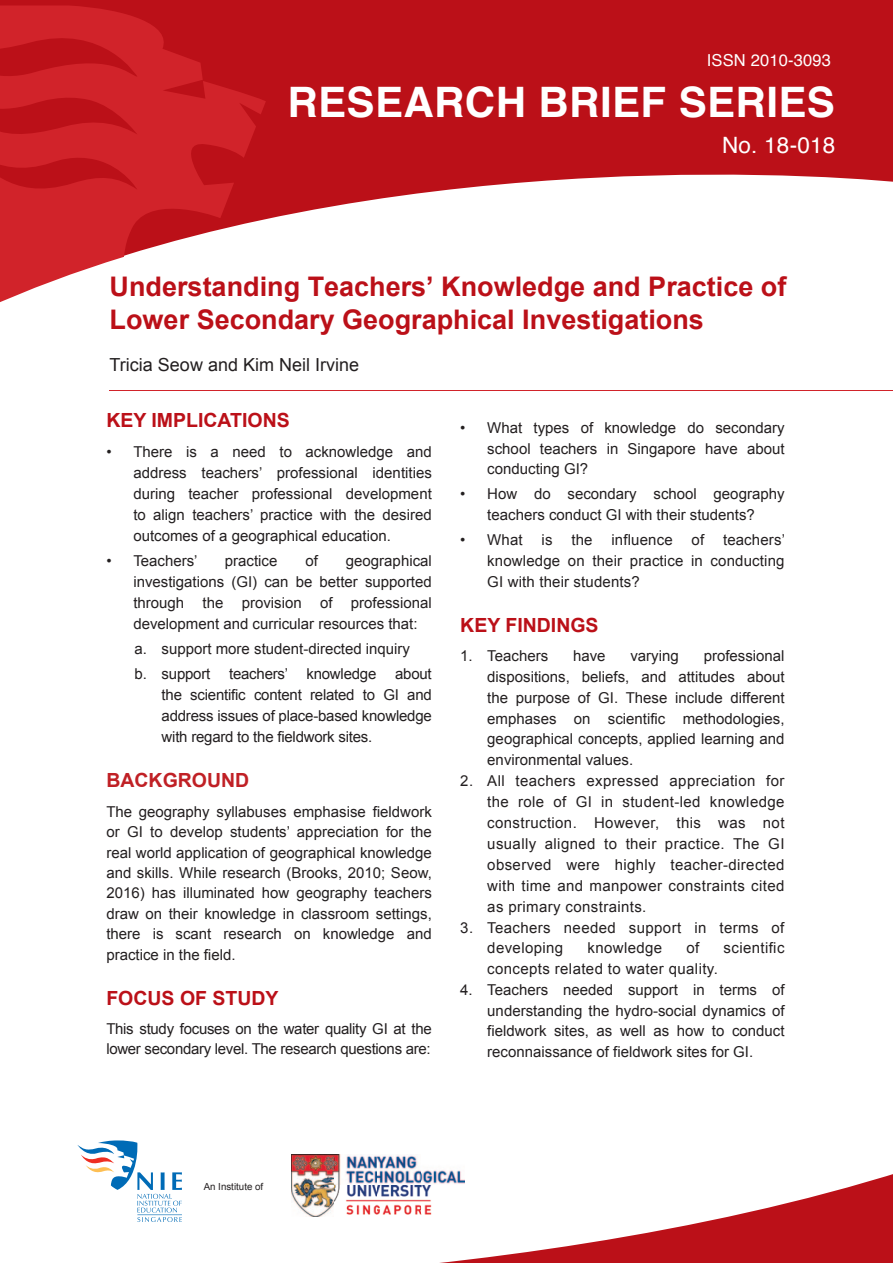
<style>
.page{position:relative;width:893px;height:1263px;background:#fff}
.page>*{position:absolute;margin:0;border:0;box-sizing:border-box;transform-origin:0 0}
.t1{font:700 42px "Helvetica";letter-spacing:.01em;color:#fff}
.t2{font:700 27px/33px "Arial";color:#bb1018}
.t3{font:22.5px "Helvetica";letter-spacing:.01em;color:#fff}
.t4{font:700 19.5px "Arial";color:#bb1018}
.t5{font:700 19.5px "Arial";color:#c02025}
.t6{font:18px "Arial";color:#231f20}
.t7{font:16.5px "Helvetica";letter-spacing:.01em;color:#fff}
.t8{font:15px/21px "Arial";color:#231f20;text-align:justify}
.t9{font:15px/20.7px "Arial";letter-spacing:.025em;color:#231f20}
.t10{font:15px/20.4px "Arial";letter-spacing:-.02em;color:#231f20}
.t11{font:9.75px "Arial";color:#231f20}
</style>
<div class="page">
<svg style="left:0;top:0;width:893px;height:219px;background:#c5333a"></svg>
<svg style="left:306px;top:1174px;width:587px;height:89px"></svg>
<hr style="left:109px;top:390px;width:784px;height:1px;background:#d1232a">
<svg style="left:0;top:5px;width:266px;height:297px;background:#d13d43"></svg>
<svg style="left:77px;top:1140px;width:105px;height:82px"></svg>
<img style="left:291px;top:1154px;width:174px;height:62px">
<p class="t7" style="left:707px;top:48px;width:126px">ISSN 2010-3093</p>
<h1 class="t1" style="left:287px;top:69px;width:549px">RESEARCH BRIEF SERIES</h1>
<h3 class="t3" style="left:722px;top:128px;width:115px">No. 18-018</h3>
<h2 class="t2" style="left:110px;top:271px;width:678px">Understanding Teachers’ Knowledge and Practice of<br>Lower Secondary Geographical Investigations</h2>
<p class="t6" style="left:110px;top:353px;width:251px">Tricia Seow and Kim Neil Irvine</p>
<h3 class="t4" style="left:106px;top:407px;width:185px">KEY IMPLICATIONS</h3>
<p class="t8" style="left:133px;top:441px;width:300px;text-indent:-27px">• There is a need to acknowledge and address teachers’ professional identities during teacher professional development to align teachers’ practice with the desired outcomes of a geographical education.</p>
<p class="t8" style="left:106px;top:550px;width:93px">• Teachers’</p>
<p class="t8" style="left:225px;top:550px;width:54px">practice</p>
<p class="t8" style="left:305px;top:550px;width:14px">of</p>
<p class="t8" style="left:133px;top:550px;width:300px;text-indent:213px">geographical investigations (GI) can be better supported through the provision of professional development and curricular resources that:</p>
<p class="t8" style="left:135px;top:636px;width:277px;line-height:25.2px">a. support more student-directed inquiry b. support</p>
<p class="t8" style="left:229px;top:664px;width:149px">teachers’ knowledge</p>
<p class="t8" style="left:162px;top:664px;width:272px;text-indent:234px">about the scientific content related to GI and address issues of place-based knowledge with regard to the fieldwork sites.</p>
<h3 class="t5" style="left:106px;top:768px;width:144px">BACKGROUND</h3>
<p class="t8" style="left:106px;top:801px;width:327px;line-height:20.4px">The geography syllabuses emphasise fieldwork or GI to develop students’ appreciation for the real world application of geographical knowledge and skills. While research (Brooks, 2010; Seow, 2016) has illuminated how geography teachers draw on their knowledge in classroom settings, there is scant research on knowledge and practice in the field.</p>
<h3 class="t4" style="left:106px;top:985px;width:174px">FOCUS OF STUDY</h3>
<p class="t10" style="left:106px;top:1019px;width:327px">This study focuses on the water quality GI at the lower secondary level. The research questions are:</p>
<p class="t8" style="left:487px;top:418px;width:299px;text-indent:-27px">• What types of knowledge do secondary school teachers in Singapore have about conducting GI?</p>
<p class="t8" style="left:460px;top:484px;width:326px;text-align:center">• How do secondary school geography teachers conduct GI with their students?</p>
<p class="t8" style="left:460px;top:529px;width:64px">• What</p>
<p class="t8" style="left:542px;top:529px;width:12px">is</p>
<p class="t8" style="left:571px;top:529px;width:23px">the</p>
<p class="t8" style="left:611px;top:529px;width:63px">influence</p>
<p class="t8" style="left:691px;top:529px;width:14px">of</p>
<p class="t8" style="left:487px;top:529px;width:299px;text-indent:236px">teachers’ knowledge on their practice in conducting GI with their students?</p>
<h3 class="t4" style="left:460px;top:612px;width:140px">KEY FINDINGS</h3>
<p class="t8" style="left:460px;top:646px;width:89px">1. Teachers</p>
<p class="t8" style="left:573px;top:646px;width:34px">have</p>
<p class="t8" style="left:630px;top:646px;width:50px">varying</p>
<p class="t8" style="left:487px;top:646px;width:299px;text-indent:216px">professional dispositions, beliefs, and attitudes about the purpose of GI. These include different emphases on scientific methodologies, geographical concepts, applied learning and environmental values.</p>
<p class="t8" style="left:487px;top:770px;width:299px;text-indent:-27px">2. All teachers expressed appreciation for the role of GI in student-led knowledge construction. However, this was not usually aligned to their practice. The GI observed were highly teacher-directed with time and manpower constraints cited as primary constraints.</p>
<p class="t9" style="left:487px;top:917px;width:299px;text-indent:-27px">3. Teachers needed support in terms of developing</p>
<p class="t9" style="left:587px;top:938px;width:76px">knowledge</p>
<p class="t8" style="left:686px;top:938px;width:14px">of</p>
<p class="t9" style="left:724px;top:938px;width:62px">scientific</p>
<p class="t9" style="left:487px;top:959px;width:232px">concepts related to water quality.</p>
<p class="t8" style="left:487px;top:979px;width:299px;text-indent:-27px">4. Teachers needed support in terms of understanding the hydro-social dynamics of fieldwork sites, as well as how to conduct reconnaissance of fieldwork sites for GI.</p>
<p class="t11" style="left:204px;top:1180px;width:61px">An Institute of</p>
</div>
